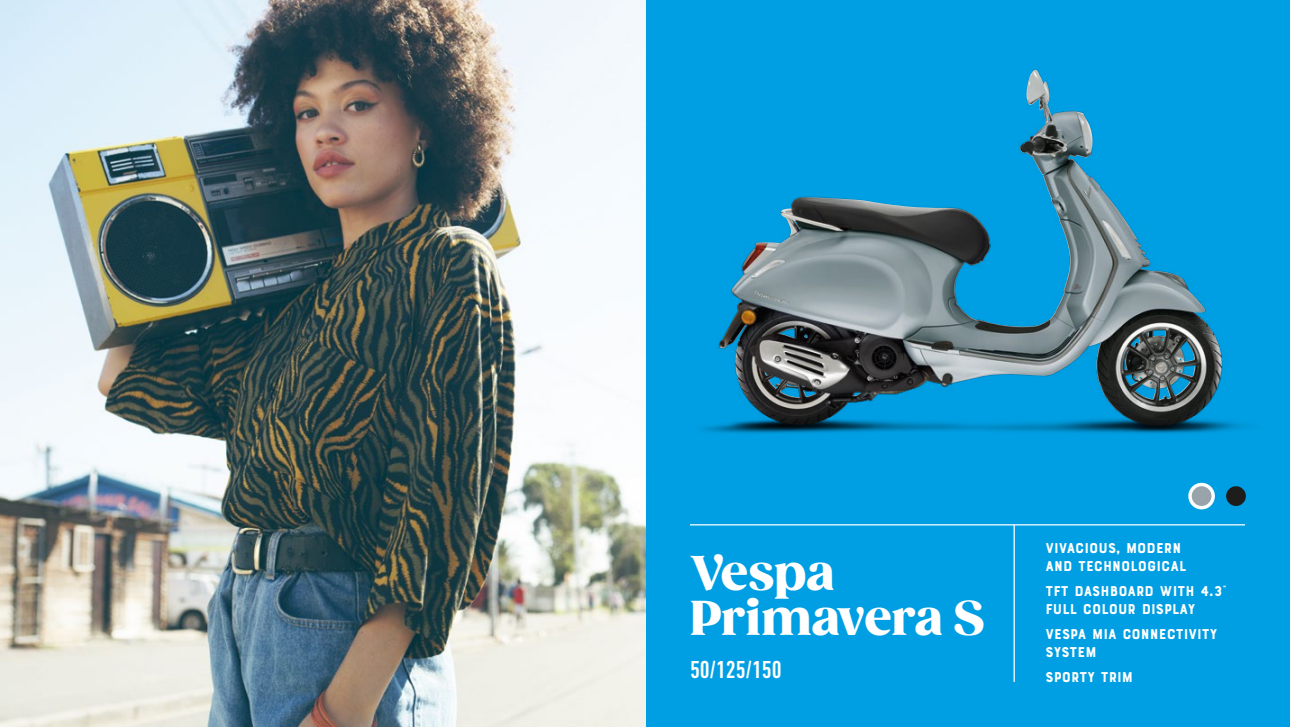
<style>
.page{position:relative;width:1290px;height:727px;background:#fff}
.page>*{position:absolute;margin:0;border:0;box-sizing:border-box;transform-origin:0 0}
.t1{font:900 47.12px/45.2px "Gazpacho";color:#fff}
.t2{font:500 condensed 25px "DIN Next LT Pro";color:#fff}
.t3{font:15px/18px "Bourton Base";color:#fff}
</style>
<div class="page">
<div style="left:645px;top:0;width:645px;height:726px;background:#009fe3"></div>
<img style="left:1px;top:0;width:644px;height:726px">
<hr style="left:690px;top:524px;width:555px;height:1px;background:#fff">
<hr style="left:1013px;top:524px;width:2px;height:157px;background:#fff">
<img style="left:703px;top:69px;width:541px;height:365px">
<img style="left:955px;top:71px;width:116px;height:255px">
<div style="left:1226px;top:486px;width:20px;height:20px;background:#1d1d1b;border-radius:50%"></div>
<svg style="left:1188px;top:482px;width:27px;height:27px"></svg>
<div style="left:1192px;top:486px;width:19px;height:20px;background:#98a4aa;border-radius:50%"></div>
<h1 class="t1" style="left:690px;top:551px;width:296px">Vespa<br>Primavera S</h1>
<p class="t3" style="left:1045px;top:539px;width:142px">VIVACIOUS, MODERN<br>AND TECHNOLOGICAL</p>
<p class="t3" style="left:1045px;top:582px;width:183px">TFT DASHBOARD WITH 4.3”<br>FULL COLOUR DISPLAY</p>
<p class="t3" style="left:1045px;top:625px;width:173px">VESPA MIA CONNECTIVITY<br>SYSTEM</p>
<p class="t3" style="left:1045px;top:668px;width:89px">SPORTY TRIM</p>
<h2 class="t2" style="left:690px;top:655px;width:93px">50/125/150</h2>
</div>
